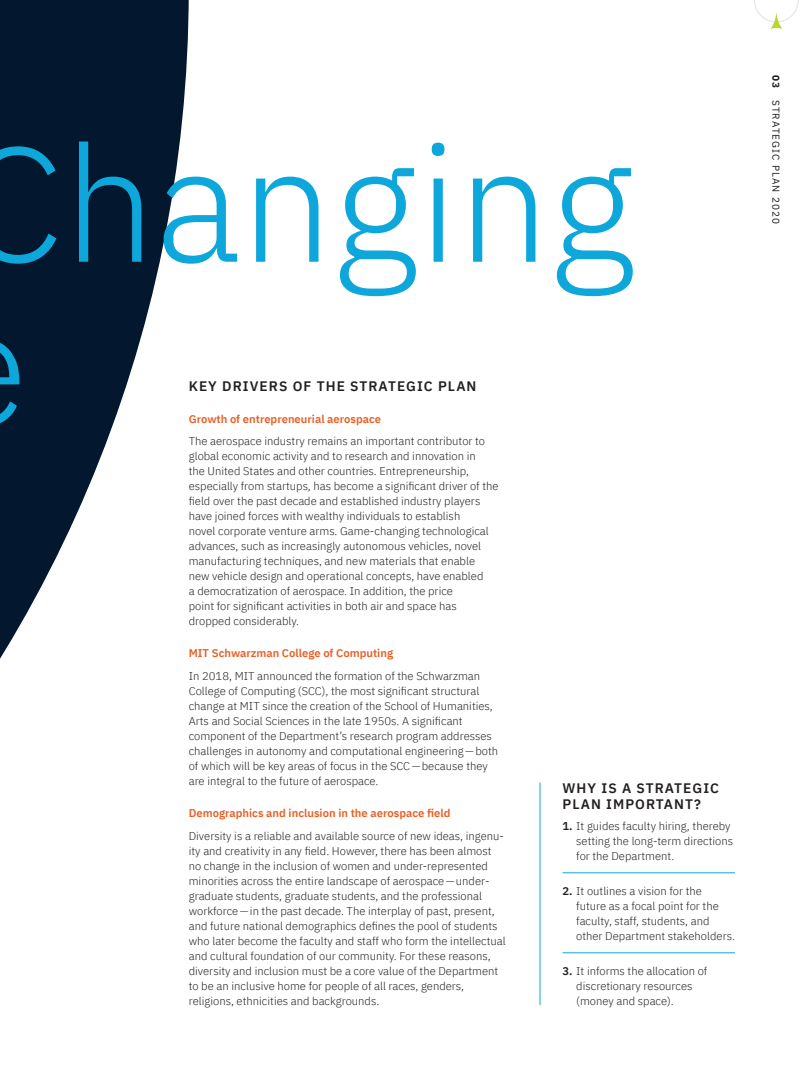
<style>
.page{position:relative;width:810px;height:1080px;background:#fff}
.page>*{position:absolute;margin:0;border:0;box-sizing:border-box;transform-origin:0 0}
.t1{font:300 162.5px "IBM Plex Sans";color:#0da7db}
.Subhead{font:600 13.75px/16.2px "IBM Plex Sans";letter-spacing:.075em;color:#231f20}
.Body{font:300 11.25px/15px "IBM Plex Sans";color:#231f20}
.Subhead_2{font:600 11.25px "IBM Plex Sans";color:#e85f24}
.t2{font:10px "IBM Plex Sans";letter-spacing:.1em;color:#231f20}
.s1{font-weight:600}
.s2{font-weight:700}
</style>
<div class="page">
<svg style="left:754px;top:0;width:45px;height:29px"></svg>
<svg style="left:0;top:0;width:189px;height:659px;fill:#03182e"></svg>
<hr style="left:562px;top:872px;width:173px;height:1px;background:#0da7db">
<hr style="left:562px;top:952px;width:173px;height:1px;background:#0da7db">
<hr style="left:540px;top:782px;width:1px;height:223px;background:#0da7db">
<h1 class="t1" style="left:-36px;top:82px;width:673px">Changing</h1>
<p class="Subhead" style="left:189px;top:377px;width:289px">KEY DRIVERS OF THE STRATEGIC PLAN</p>
<p class="Subhead_2" style="left:189px;top:410px;width:194px">Growth of entrepreneurial aerospace</p>
<p class="Body" style="left:189px;top:433px;width:311px">The aerospace industry remains an important contributor to global economic activity and to research and innovation in<br>the United States and other countries. Entrepreneurship, especially from startups, has become a significant driver of the field over the past decade and established industry players have joined forces with wealthy individuals to establish<br>novel corporate venture arms. Game-changing technological advances, such as increasingly autonomous vehicles, novel manufacturing techniques, and new materials that enable new vehicle design and operational concepts, have enabled<br>a democratization of aerospace. In addition, the price<br>point for significant activities in both air and space has dropped considerably.</p>
<p class="Subhead_2" style="left:189px;top:645px;width:206px">MIT Schwarzman College of Computing</p>
<p class="Body" style="left:189px;top:668px;width:311px">In 2018, MIT announced the formation of the Schwarzman College of Computing (SCC), the most significant structural change at MIT since the creation of the School of Humanities, Arts and Social Sciences in the late 1950s. A significant component of the Department’s research program addresses challenges in autonomy and computational engineering—both of which will be key areas of focus in the SCC—because they are integral to the future of aerospace.</p>
<p class="Subhead_2" style="left:189px;top:805px;width:263px">Demographics and inclusion in the aerospace field</p>
<p class="Body" style="left:189px;top:828px;width:318px">Diversity is a reliable and available source of new ideas, ingenu&shy;ity and creativity in any field. However, there has been almost no change in the inclusion of women and under-represented minorities across the entire landscape of aerospace—under&shy;graduate students, graduate students, and the professional workforce—in the past decade. The interplay of past, present, and future national demographics defines the pool of students who later become the faculty and staff who form the intellectual and cultural foundation of our community. For these reasons, diversity and inclusion must be a core value of the Department to be an inclusive home for people of all races, genders, religions, ethnicities and backgrounds.</p>
<p class="Subhead" style="left:562px;top:778px;width:158px">WHY IS A STRATEGIC<br>PLAN IMPORTANT?</p>
<p class="Body" style="left:576px;top:818px;width:158px;text-indent:-14px"><span class="s1">1.</span> It guides faculty hiring, thereby setting the long-term directions for the Department.</p>
<p class="Body" style="left:576px;top:883px;width:160px;text-indent:-14px"><span class="s1">2.</span> It outlines a vision for the<br>future as a focal point for the faculty, staff, students, and other Department stakeholders.</p>
<p class="Body" style="left:576px;top:963px;width:133px;text-indent:-14px"><span class="s1">3.</span> It informs the allocation of discretionary resources (money and space).</p>
<p class="t2" style="left:784px;top:75px;width:150px;rotate:90deg"><span class="s2">03</span> STRATEGIC PLAN 2020</p>
</div>
